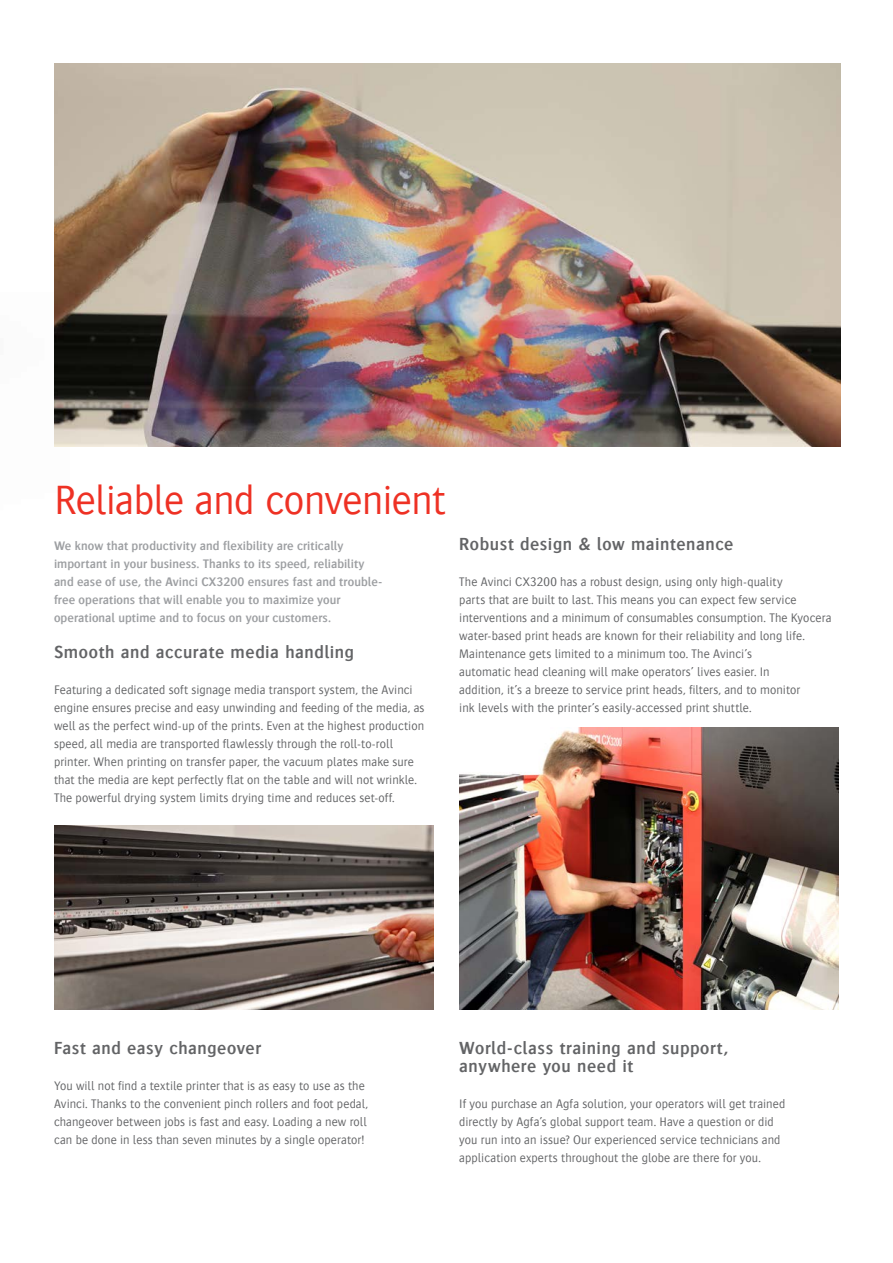
<style>
.page{position:relative;width:893px;height:1263px;background:#fff}
.page>*{position:absolute;margin:0;border:0;box-sizing:border-box;transform-origin:0 0}
.t1{font:300 42px "Bosis For Agfa";letter-spacing:-.015em;color:#ee3124}
.t2{font:600 18px/18px "Bosis For Agfa";letter-spacing:.03em;color:#636466}
.t3{font:300 12.75px/18px "Bosis For Agfa";letter-spacing:.01em;color:#636466}
.t4{font:600 12.75px/18px "Bosis For Agfa";letter-spacing:.005em;color:#9d9fa2}
</style>
<div class="page">
<img style="left:459px;top:728px;width:380px;height:282px">
<img style="left:54px;top:64px;width:786px;height:382px">
<img style="left:54px;top:825px;width:380px;height:185px">
<h1 class="t1" style="left:54px;top:478px;width:393px">Reliable and convenient</h1>
<p class="t4" style="left:54px;top:536px;width:330px">We know that productivity and flexibility are critically important in your business. Thanks to its speed, reliability and ease of use, the Avinci CX3200 ensures fast and trouble&shy;free operations that will enable you to maximize your operational uptime and to focus on your customers.</p>
<h2 class="t2" style="left:54px;top:643px;width:301px">Smooth and accurate media handling</h2>
<p class="t3" style="left:54px;top:680px;width:372px">Featuring a dedicated soft signage media transport system, the Avinci engine ensures precise and easy unwinding and feeding of the media, as well as the perfect wind-up of the prints. Even at the highest production speed, all media are transported flawlessly through the roll-to-roll printer. When printing on transfer paper, the vacuum plates make sure that the media are kept perfectly flat on the table and will not wrinkle.<br>The powerful drying system limits drying time and reduces set-off.</p>
<h2 class="t2" style="left:459px;top:535px;width:276px">Robust design &amp; low maintenance</h2>
<p class="t3" style="left:459px;top:572px;width:374px">The Avinci CX3200 has a robust design, using only high-quality<br>parts that are built to last. This means you can expect few service interventions and a minimum of consumables consumption. The Kyocera water-based print heads are known for their reliability and long life.<br>Maintenance gets limited to a minimum too. The Avinci’s<br>automatic head cleaning will make operators’ lives easier. In<br>addition, it’s a breeze to service print heads, filters, and to monitor<br>ink levels with the printer’s easily-accessed print shuttle.</p>
<h2 class="t2" style="left:54px;top:1039px;width:208px">Fast and easy changeover</h2>
<p class="t3" style="left:54px;top:1076px;width:316px">You will not find a textile printer that is as easy to use as the Avinci. Thanks to the convenient pinch rollers and foot pedal, changeover between jobs is fast and easy. Loading a new roll can be done in less than seven minutes by a single operator!</p>
<h2 class="t2" style="left:459px;top:1039px;width:270px">World-class training and support, anywhere you need it</h2>
<p class="t3" style="left:459px;top:1094px;width:328px">If you purchase an Agfa solution, your operators will get trained directly by Agfa’s global support team. Have a question or did you run into an issue? Our experienced service technicians and application experts throughout the globe are there for you.</p>
</div>
